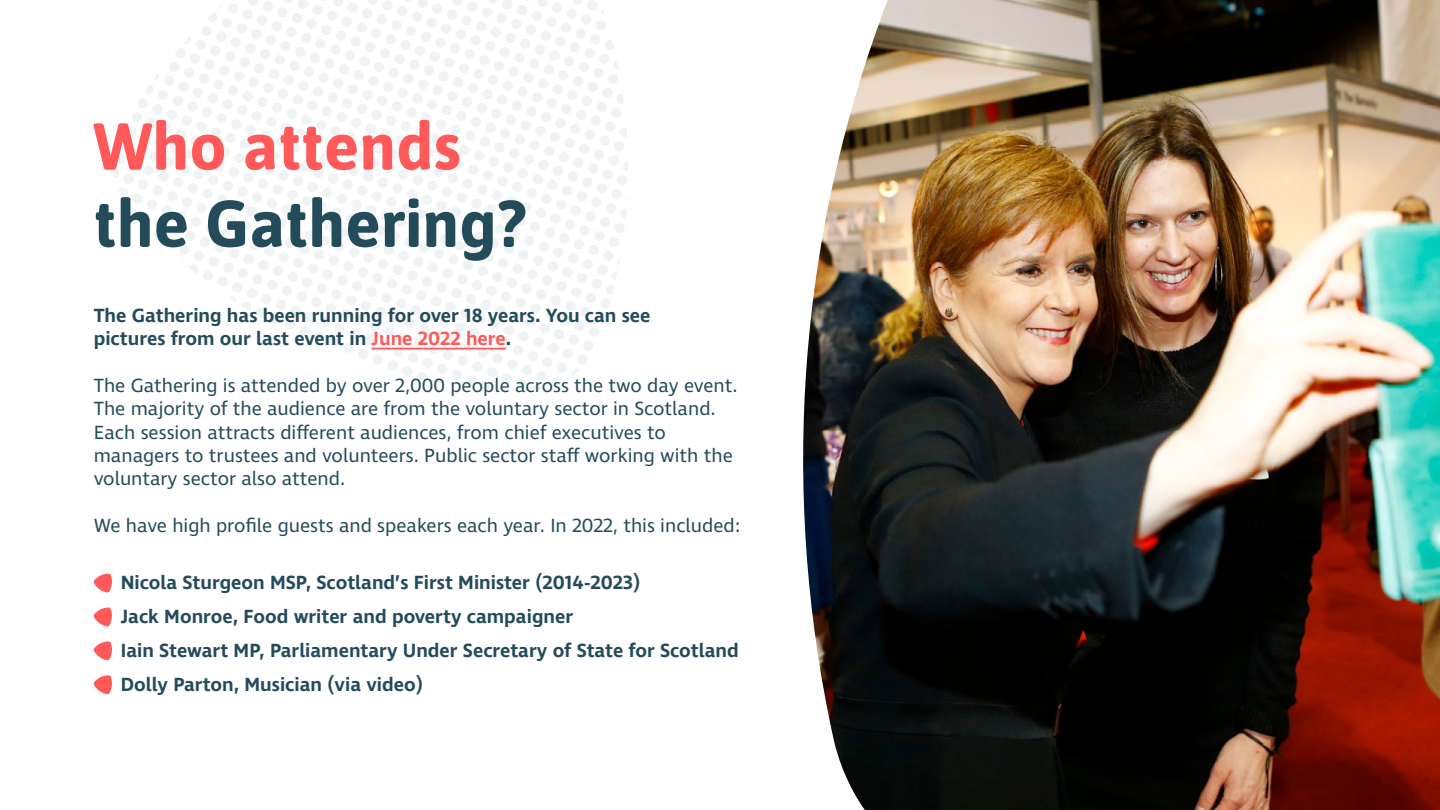
<style>
.page{position:relative;width:1440px;height:810px;background:#fff}
.page>*{position:absolute;margin:0;border:0;box-sizing:border-box;transform-origin:0 0}
.t1{font:700 66px "Asap";color:#244b5a}
.t2{font:700 66px "Asap";color:#ff595a}
.t3{font:19.5px/23.4px "Ingra";color:#244b5a}
.t4{font:600 19.5px/33.9px "Ingra";color:#244b5a}
.s1{color:#ff595a}
</style>
<div class="page">
<img style="left:803px;top:0;width:637px;height:810px">
<svg style="left:113px;top:0;width:515px;height:391px"></svg>
<hr style="left:372px;top:348px;width:134px;height:2px;background:#ff595a">
<svg style="left:94px;top:574px;width:18px;height:19px"></svg>
<svg style="left:94px;top:608px;width:18px;height:18px"></svg>
<svg style="left:94px;top:641px;width:18px;height:19px"></svg>
<svg style="left:94px;top:675px;width:18px;height:19px"></svg>
<h1 class="t2" style="left:94px;top:100px;width:368px">Who attends</h1>
<h1 class="t1" style="left:94px;top:177px;width:434px">the Gathering?</h1>
<p class="t4" style="left:94px;top:304px;width:558px;line-height:23.4px">The Gathering has been running for over 18 years. You can see pictures from our last event in <span class="s1">June 2022 here</span>.</p>
<p class="t3" style="left:94px;top:375px;width:645px">The Gathering is attended by over 2,000 people across the two day event.<br>The majority of the audience are from the voluntary sector in Scotland.<br>Each session attracts different audiences, from chief executives to managers to trustees and volunteers. Public sector staff working with the voluntary sector also attend.</p>
<p class="t3" style="left:94px;top:515px;width:648px">We have high profile guests and speakers each year. In 2022, this included:</p>
<p class="t4" style="left:121px;top:567px;width:620px">Nicola Sturgeon MSP, Scotland’s First Minister (2014-2023)<br>Jack Monroe, Food writer and poverty campaigner<br>Iain Stewart MP, Parliamentary Under Secretary of State for Scotland Dolly Parton, Musician (via video)</p>
</div>
